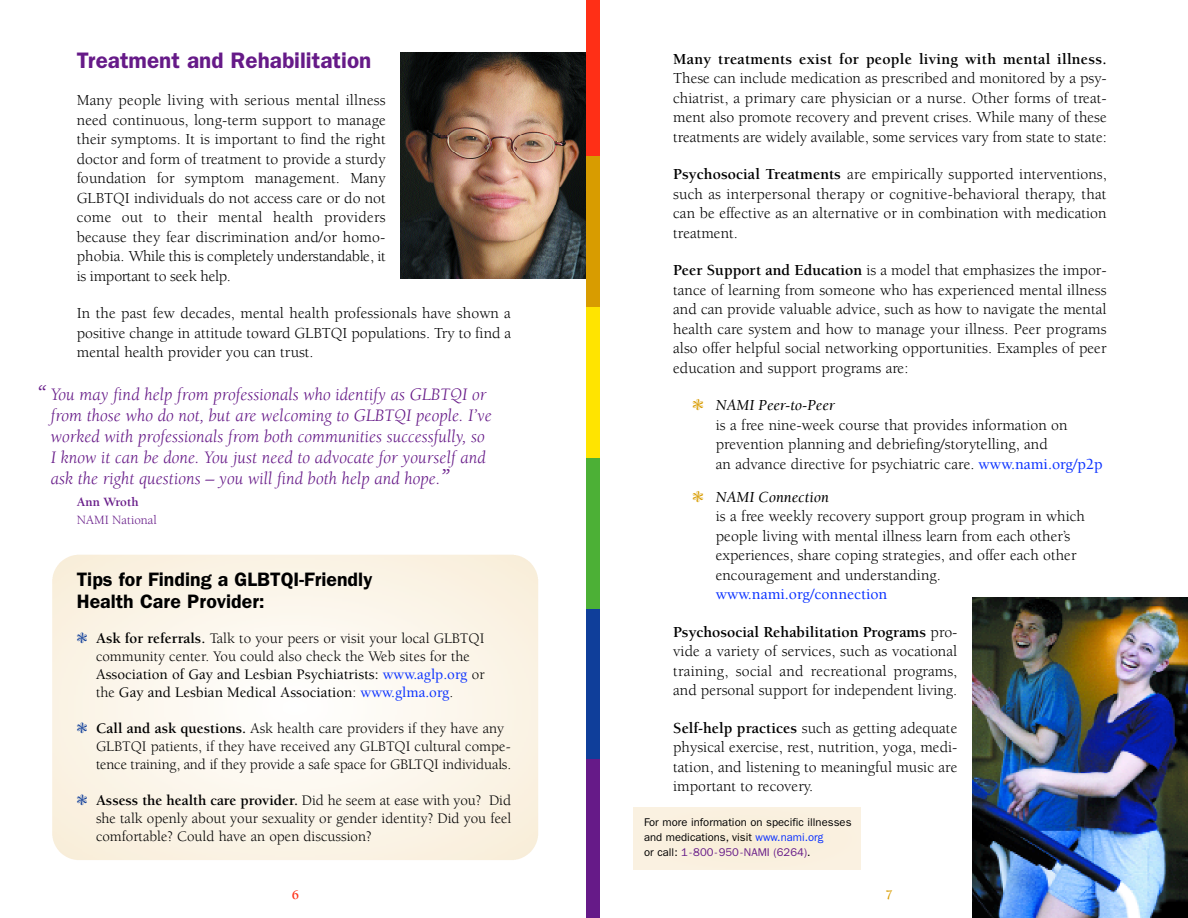
<style>
.page{position:relative;width:1188px;height:918px;background:#fff}
.page>*{position:absolute;margin:0;border:0;box-sizing:border-box;transform-origin:0 0}
.t1{font:600 22.5px "Franklin Gothic";color:#661a88}
.t2{font:600 19.5px/22.5px "Franklin Gothic";color:#000}
.t3{font:italic 18px/21px "Berkeley";color:#661a88}
.t4{font:15.75px/19.5px "Berkeley";color:#000;text-align:justify}
.t5{font:700 15.75px "Berkeley";letter-spacing:.015em;color:#000}
.t6{font:500 15.75px "Berkeley";color:#0a31ff}
.t7{font:15px/18px "Berkeley";color:#000}
.t8{font:700 13.5px "Berkeley";color:#ff2f16}
.t9{font:700 13.5px "Berkeley";color:#d89c00}
.t10{font:12.9px "Berkeley";color:#661a88}
.t11{font:700 12.9px "Berkeley";color:#661a88}
.t12{font:11.25px/15px "ITC Franklin Gothic Std";color:#000}
.s1{font-size:25.95px}
.s2{color:#0f3e9a}
.s3{font-weight:700}
.s4{font-weight:500}
.s5{font-weight:500;color:#0a31ff}
.s6{color:#d89c00}
.s7{font-style:italic}
.s8{color:#0a31ff}
.s9{color:#661a88}
</style>
<div class="page">
<img style="left:401px;top:52px;width:185px;height:227px">
<div style="left:593px;top:6px;width:7px;height:151px;background:#ff2f16"></div>
<div style="left:593px;top:156px;width:7px;height:151px;background:#d89c00"></div>
<div style="left:593px;top:307px;width:7px;height:151px;background:#ffe400"></div>
<div style="left:593px;top:458px;width:7px;height:151px;background:#4cb036"></div>
<div style="left:593px;top:609px;width:7px;height:151px;background:#0f3e9a"></div>
<div style="left:593px;top:759px;width:7px;height:151px;background:#661a88"></div>
<div style="left:593px;top:0;width:7px;height:6px;background:#ff2f16"></div>
<div style="left:593px;top:910px;width:7px;height:8px;background:#661a88"></div>
<div style="left:586px;top:6px;width:7px;height:151px;background:#ff2f16"></div>
<div style="left:586px;top:156px;width:7px;height:151px;background:#d89c00"></div>
<div style="left:586px;top:307px;width:7px;height:151px;background:#ffe400"></div>
<div style="left:586px;top:458px;width:7px;height:151px;background:#4cb036"></div>
<div style="left:586px;top:609px;width:7px;height:151px;background:#0f3e9a"></div>
<div style="left:586px;top:759px;width:7px;height:151px;background:#661a88"></div>
<div style="left:586px;top:0;width:7px;height:6px;background:#ff2f16"></div>
<div style="left:586px;top:910px;width:7px;height:8px;background:#661a88"></div>
<img style="left:973px;top:598px;width:215px;height:320px">
<h1 class="t1" style="left:77px;top:52px;width:296px">Treatment and Rehabilitation</h1>
<p class="t4" style="left:77px;top:92px;width:311px">Many people living with serious mental illness need continuous, long-term support to manage their symptoms. It is important to find the right doctor and form of treatment to provide a sturdy foundation for symptom management. Many GLBTQI individuals do not access care or do not come out to their mental health pro v id e r s because they fear discrimination and/or homo&shy;phobia. While this is completely understandable, it is important to seek help.</p>
<p class="t4" style="left:77px;top:305px;width:436px">In the past few decades, mental health professionals have shown a positive change in attitude toward GLBTQI populations. Try to find a mental health provider you can trust.</p>
<p class="t3" style="left:51px;top:386px;width:443px;text-indent:-14px"><span class="s1">“</span> You may find help from professionals who identify as GLBTQI or from those who do not, but are welcoming to GLBTQI people. I’ve worked with professionals from both communities successfully, so I know it can be done. You just need to advocate for yourself and ask the right questions – you will find both help and hope.<span class="s1">”</span></p>
<p class="t11" style="left:77px;top:497px;width:63px">Ann Wroth</p>
<p class="t10" style="left:77px;top:515px;width:81px">NAMI National</p>
<p class="t2" style="left:77px;top:570px;width:297px">Tips for Finding a GLBTQI-Friendly<br>Health Care Provider:</p>
<p class="t7" style="left:96px;top:631px;width:390px;text-indent:-19px"><span class="s2">❃</span> <span class="s3">Ask for referrals.</span> Talk to your peers or visit your local GLBTQI community center. You could also check the Web sites for the <span class="s4">Association of Gay and Lesbian Psychiatrists:</span> <span class="s5">www.aglp.org</span> or the <span class="s4">Gay and Lesbian Medical Association</span>: <span class="s5">www.glma.org</span>.</p>
<p class="t7" style="left:96px;top:721px;width:417px;text-indent:-19px"><span class="s2">❃</span> <span class="s3">Call and ask questions.</span> Ask health care providers if they have any<br>GLBTQI patients, if they have received any GLBTQI cultural compe&shy;tence training, and if they provide a safe space for GBLTQI individuals.</p>
<p class="t7" style="left:96px;top:793px;width:417px;text-align:justify;text-indent:-19px"><span class="s2">❃</span> <span class="s3">Assess the health care provider.</span> Did he seem at ease with you? Did she talk openly about your sexuality or gender identity? Did you feel comfortable? Could have an open discussion?</p>
<p class="t8" style="left:292px;top:889px;width:9px">6</p>
<p class="t5" style="left:673px;top:52px;width:435px">Many treatments exist for people living with mental illness.</p>
<p class="t4" style="left:673px;top:70px;width:435px">These can include medication as prescribed and monitored by a psy&shy;chiatrist, a primary care physician or a nurse. Other forms of treat&shy;ment also promote recovery and prevent crises. While many of these treatments are widely available, some services vary from state to state:</p>
<p class="t4" style="left:673px;top:166px;width:435px"><span class="s3">Psychosocial Treatments</span> are empirically supported interventions, such as interpersonal therapy or cognitive-behavioral therapy, that can be effective as an alternative or in combination with medication treatment.</p>
<p class="t4" style="left:673px;top:262px;width:435px"><span class="s3">Peer Support and Education</span> is a model that emphasizes the impor&shy;tance of learning from someone who has experienced mental illness and can provide valuable advice, such as how to navigate the mental health care system and how to manage your illness. Peer programs also offer helpful social networking opportunities. Examples of peer education and support programs are:</p>
<p class="t4" style="left:716px;top:397px;width:388px;text-align:left;text-indent:-23px"><span class="s6">❃</span> <span class="s7">NAMI Peer-to-Peer<br></span>is a free nine-week course that provides information on prevention planning and debriefing/storytelling, and<br>an advance directive for psychiatric care. <span class="s5">www.nami.org/p2p</span></p>
<p class="t4" style="left:716px;top:488px;width:371px;text-align:left;text-indent:-23px"><span class="s6">❃</span> <span class="s7">NAMI Connection<br></span>is a free weekly recovery support group program in which people living with mental illness learn from each other’s experiences, share coping strategies, and offer each other encouragement and understanding.</p>
<p class="t6" style="left:716px;top:588px;width:173px">www.nami.org/connection</p>
<p class="t4" style="left:673px;top:623px;width:286px"><span class="s3">Psychosocial Rehabilitation Programs</span> pro&shy;vide a variety of services, such as vocational training, social and recreational programs, and personal support for independent living.</p>
<p class="t4" style="left:673px;top:719px;width:286px"><span class="s3">Self-help practices</span> such as getting adequate physical exercise, rest, nutrition, yoga, medi&shy;tation, and listening to meaningful music are important to recovery.</p>
<p class="t12" style="left:644px;top:816px;width:209px">For more information on specific illnesses and medications, visit <span class="s8">www.nami.org<br></span>or call: <span class="s9">1-800-950-NAMI (6264)</span>.</p>
<p class="t9" style="left:886px;top:889px;width:9px">7</p>
</div>
